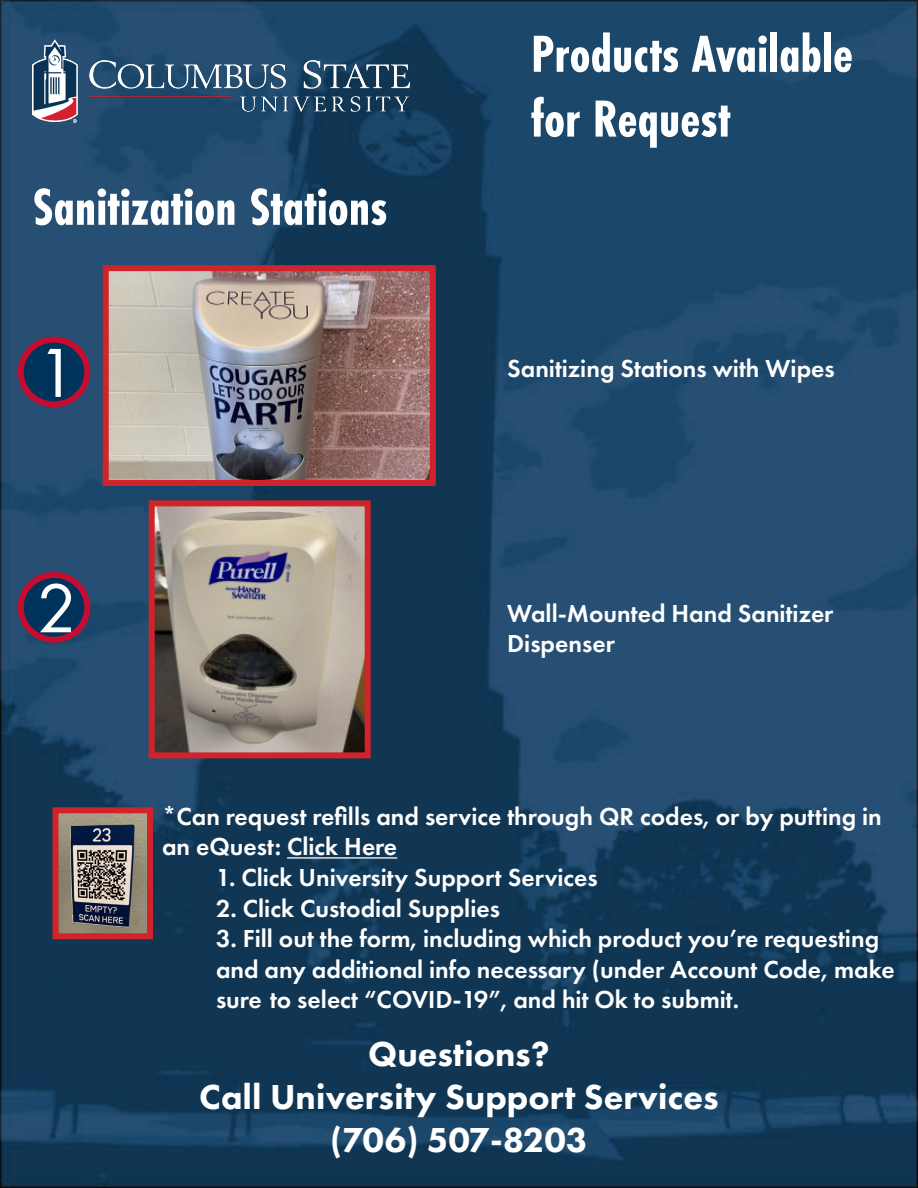
<style>
.page{position:relative;width:918px;height:1188px;background:#fff}
.page>*{position:absolute;margin:0;border:0;box-sizing:border-box;transform-origin:0 0}
.t1{font:72px "Futura PT";color:#fff}
.t2{font:700 54px "Futura PT Cond";color:#fff}
.t3{font:800 36px "Futura PT";color:#fff}
.t4{font:600 25.5px/30.6px "Futura PT";color:#fff}
</style>
<div class="page">
<img style="left:0;top:0;width:918px;height:1188px">
<img style="left:32px;top:40px;width:378px;height:83px">
<hr style="left:287px;top:857px;width:110px;height:2px;background:#fff">
<img style="left:110px;top:272px;width:319px;height:207px">
<div style="left:103px;top:265px;width:333px;height:221px;border:6px solid #d1232a"></div>
<img style="left:156px;top:507px;width:208px;height:244px">
<div style="left:149px;top:500px;width:222px;height:258px;border:6px solid #d1232a"></div>
<img style="left:59px;top:814px;width:87px;height:118px">
<div style="left:52px;top:807px;width:101px;height:132px;border:6px solid #d1232a"></div>
<div style="left:21px;top:340px;width:66px;height:64px;background:#00335b;border-radius:50%"></div>
<div style="left:18px;top:337px;width:72px;height:70px;border:6px solid #c60c30;border-radius:50%"></div>
<div style="left:21px;top:575px;width:66px;height:65px;background:#00335b;border-radius:50%"></div>
<div style="left:18px;top:572px;width:72px;height:71px;border:6px solid #c60c30;border-radius:50%"></div>
<p class="t2" style="left:32px;top:176px;width:356px">Sanitization Stations</p>
<p class="t1" style="left:36px;top:330px;width:42px">1</p>
<p class="t1" style="left:36px;top:566px;width:42px">2</p>
<p class="t2" style="left:531px;top:23px;width:324px">Products Available</p>
<p class="t2" style="left:531px;top:87px;width:201px">for Request</p>
<p class="t4" style="left:507px;top:353px;width:329px">Sanitizing Stations with Wipes</p>
<p class="t4" style="left:507px;top:598px;width:328px">Wall-Mounted Hand Sanitizer</p>
<p class="t4" style="left:507px;top:628px;width:109px">Dispenser</p>
<p class="t4" style="left:162px;top:801px;width:721px">*Can request refills and service through QR codes, or by putting in an eQuest: Click Here</p>
<p class="t4" style="left:216px;top:862px;width:383px">1. Click University Support Services</p>
<p class="t4" style="left:216px;top:893px;width:286px">2. Click Custodial Supplies</p>
<p class="t4" style="left:216px;top:923px;width:665px">3. Fill out the form, including which product you’re requesting</p>
<p class="t4" style="left:216px;top:954px;width:680px">and any additional info necessary (under Account Code, make</p>
<p class="t4" style="left:216px;top:984px;width:525px">sure to select “COVID-19”, and hit Ok to submit.</p>
<p class="t3" style="left:368px;top:1032px;width:183px">Questions?</p>
<p class="t3" style="left:199px;top:1075px;width:521px">Call University Support Services</p>
<p class="t3" style="left:330px;top:1118px;width:259px">(706) 507-8203</p>
</div>
